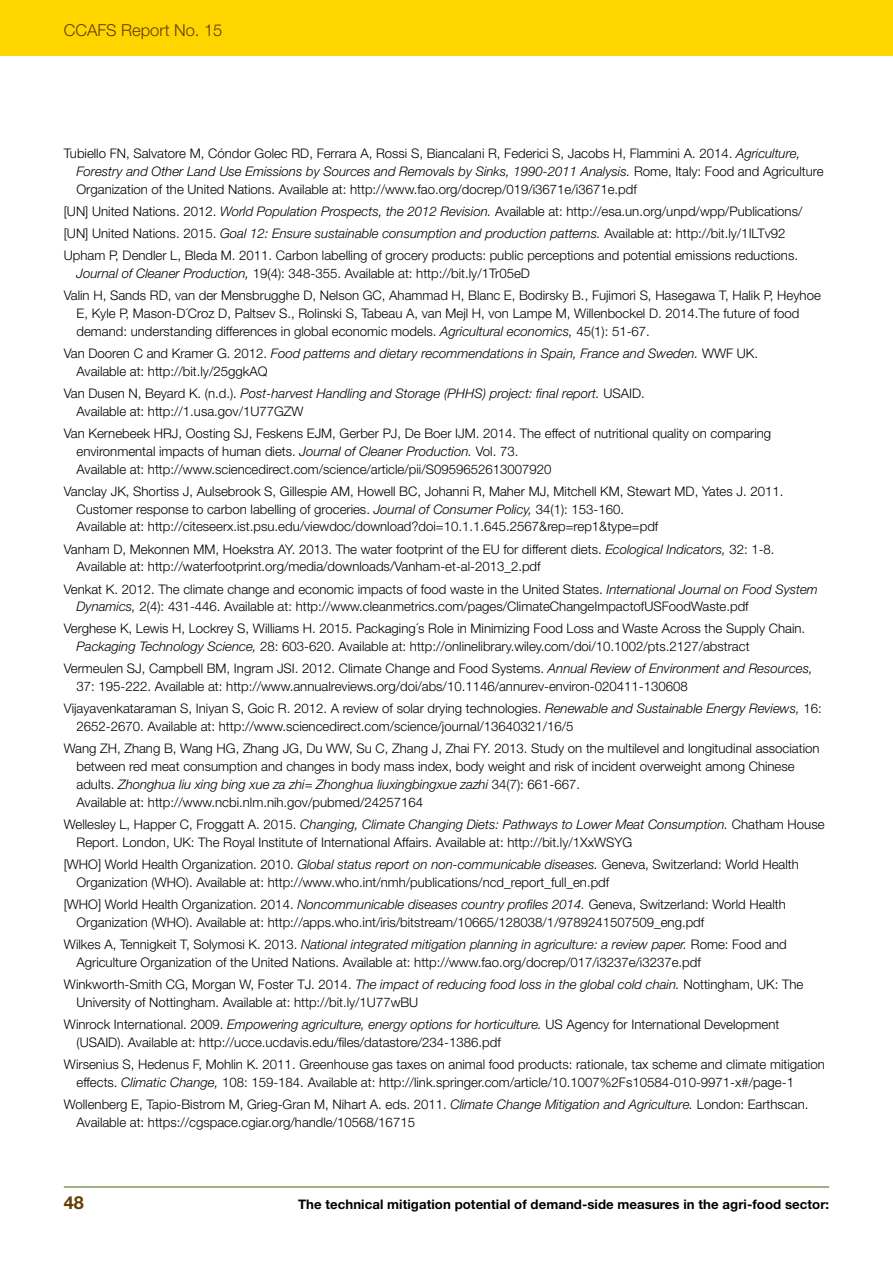
<style>
.page{position:relative;width:893px;height:1263px;background:#fff}
.page>*{position:absolute;margin:0;border:0;box-sizing:border-box;transform-origin:0 0}
.t1{font:700 18px "Helvetica Neue LT Std";color:#643c00}
.t2{font:300 16.5px "Helvetica Neue LT Std";color:#643c00}
.t3{font:300 13.2px/17.9px "Helvetica Neue LT Std";color:#000}
.t4{font:700 13.2px "Helvetica Neue LT Std";letter-spacing:.005em;color:#000}
.s1{font-style:italic}
</style>
<div class="page">
<div style="left:0;top:0;width:893px;height:55px;background:#ffd500"></div>
<hr style="left:64px;top:1186px;width:765px;height:1px;background:#577624">
<p class="t2" style="left:64px;top:20px;width:160px">CCAFS Report No. 15</p>
<p class="t3" style="left:77px;top:144px;width:748px;text-indent:-13px">Tubiello FN, Salvatore M, Cóndor Golec RD, Ferrara A, Rossi S, Biancalani R, Federici S, Jacobs H, Flammini A. 2014. <span class="s1">Agriculture,<br>Forestry and Other Land Use Emissions by Sources and Removals by Sinks, 1990-2011 Analysis.</span> Rome, Italy: Food and Agriculture<br>Organization of the United Nations. Available at: http://www.fao.org/docrep/019/i3671e/i3671e.pdf</p>
<p class="t3" style="left:64px;top:200px;width:740px;line-height:22px">[UN] United Nations. 2012. <span class="s1">World Population Prospects, the 2012 Revision.</span> Available at: http://esa.un.org/unpd/wpp/Publications/ [UN] United Nations. 2015. <span class="s1">Goal 12: Ensure sustainable consumption and production patterns.</span> Available at: http://bit.ly/1ILTv92<br>Upham P, Dendler L, Bleda M. 2011. Carbon labelling of grocery products: public perceptions and potential emissions reductions.</p>
<p class="t3" style="left:64px;top:262px;width:759px;line-height:22px;text-indent:13px"><span class="s1">Journal of Cleaner Production,</span> 19(4): 348-355. Available at: http://bit.ly/1Tr05eD<br>Valin H, Sands RD, van der Mensbrugghe D, Nelson GC, Ahammad H, Blanc E, Bodirsky B., Fujimori S, Hasegawa T, Halik P, Heyhoe</p>
<p class="t3" style="left:77px;top:304px;width:724px">E, Kyle P, Mason-D´Croz D, Paltsev S., Rolinski S, Tabeau A, van Mejl H, von Lampe M, Willenbockel D. 2014.The future of food demand: understanding differences in global economic models. <span class="s1">Agricultural economics,</span> 45(1): 51-67.</p>
<p class="t3" style="left:77px;top:344px;width:683px;text-indent:-13px">Van Dooren C and Kramer G. 2012. <span class="s1">Food patterns and dietary recommendations in Spain, France and Sweden.</span> WWF UK.<br>Available at: http://bit.ly/25ggkAQ</p>
<p class="t3" style="left:77px;top:384px;width:570px;text-indent:-13px">Van Dusen N, Beyard K. (n.d.). <span class="s1">Post-harvest Handling and Storage (PHHS) project: final report.</span> USAID.<br>Available at: http://1.usa.gov/1U77GZW</p>
<p class="t3" style="left:77px;top:424px;width:696px;text-indent:-13px">Van Kernebeek HRJ, Oosting SJ, Feskens EJM, Gerber PJ, De Boer IJM. 2014. The effect of nutritional quality on comparing environmental impacts of human diets. <span class="s1">Journal of Cleaner Production.</span> Vol. 73.<br>Available at: http://www.sciencedirect.com/science/article/pii/S0959652613007920</p>
<p class="t3" style="left:77px;top:482px;width:708px;text-indent:-13px">Vanclay JK, Shortiss J, Aulsebrook S, Gillespie AM, Howell BC, Johanni R, Maher MJ, Mitchell KM, Stewart MD, Yates J. 2011.<br>Customer response to carbon labelling of groceries. <span class="s1">Journal of Consumer Policy,</span> 34(1): 153-160.<br>Available at: http://citeseerx.ist.psu.edu/viewdoc/download?doi=10.1.1.645.2567&amp;rep=rep1&amp;type=pdf</p>
<p class="t3" style="left:77px;top:540px;width:700px;text-indent:-13px">Vanham D, Mekonnen MM, Hoekstra AY. 2013. The water footprint of the EU for different diets. <span class="s1">Ecological Indicators,</span> 32: 1-8.<br>Available at: http://waterfootprint.org/media/downloads/Vanham-et-al-2013_2.pdf</p>
<p class="t3" style="left:77px;top:580px;width:743px;text-indent:-13px">Venkat K. 2012. The climate change and economic impacts of food waste in the United States. <span class="s1">International Journal on Food System<br>Dynamics,</span> 2(4): 431-446. Available at: http://www.cleanmetrics.com/pages/ClimateChangeImpactofUSFoodWaste.pdf</p>
<p class="t3" style="left:77px;top:620px;width:730px;text-indent:-13px">Verghese K, Lewis H, Lockrey S, Williams H. 2015. Packaging´s Role in Minimizing Food Loss and Waste Across the Supply Chain.<br><span class="s1">Packaging Technology Science,</span> 28: 603-620. Available at: http://onlinelibrary.wiley.com/doi/10.1002/pts.2127/abstract</p>
<p class="t3" style="left:77px;top:659px;width:738px;text-indent:-13px">Vermeulen SJ, Campbell BM, Ingram JSI. 2012. Climate Change and Food Systems. <span class="s1">Annual Review of Environment and Resources,<br></span>37: 195-222. Available at: http://www.annualreviews.org/doi/abs/10.1146/annurev-environ-020411-130608</p>
<p class="t3" style="left:77px;top:699px;width:747px;text-indent:-13px">Vijayavenkataraman S, Iniyan S, Goic R. 2012. A review of solar drying technologies. <span class="s1">Renewable and Sustainable Energy Reviews,</span> 16:<br>2652-2670. Available at: http://www.sciencedirect.com/science/journal/13640321/16/5</p>
<p class="t3" style="left:77px;top:739px;width:744px;text-indent:-13px">Wang ZH, Zhang B, Wang HG, Zhang JG, Du WW, Su C, Zhang J, Zhai FY. 2013. Study on the multilevel and longitudinal association between red meat consumption and changes in body mass index, body weight and risk of incident overweight among Chinese adults. <span class="s1">Zhonghua liu xing bing xue za zhi= Zhonghua liuxingbingxue zazhi</span> 34(7): 661-667.<br>Available at: http://www.ncbi.nlm.nih.gov/pubmed/24257164</p>
<p class="t3" style="left:77px;top:815px;width:749px;text-indent:-13px">Wellesley L, Happer C, Froggatt A. 2015. <span class="s1">Changing, Climate Changing Diets: Pathways to Lower Meat Consumption.</span> Chatham House<br>Report. London, UK: The Royal Institute of International Affairs. Available at: http://bit.ly/1XxWSYG</p>
<p class="t3" style="left:77px;top:855px;width:724px;text-indent:-13px">[WHO] World Health Organization. 2010. <span class="s1">Global status report on non-communicable diseases.</span> Geneva, Switzerland: World Health<br>Organization (WHO). Available at: http://www.who.int/nmh/publications/ncd_report_full_en.pdf</p>
<p class="t3" style="left:77px;top:895px;width:711px;text-indent:-13px">[WHO] World Health Organization. 2014. <span class="s1">Noncommunicable diseases country profiles 2014.</span> Geneva, Switzerland: World Health<br>Organization (WHO). Available at: http://apps.who.int/iris/bitstream/10665/128038/1/9789241507509_eng.pdf</p>
<p class="t3" style="left:77px;top:935px;width:712px;text-indent:-13px">Wilkes A, Tennigkeit T, Solymosi K. 2013. <span class="s1">National integrated mitigation planning in agriculture: a review paper.</span> Rome: Food and<br>Agriculture Organization of the United Nations. Available at: http://www.fao.org/docrep/017/i3237e/i3237e.pdf</p>
<p class="t3" style="left:77px;top:975px;width:728px;text-indent:-13px">Winkworth-Smith CG, Morgan W, Foster TJ. 2014. <span class="s1">The impact of reducing food loss in the global cold chain.</span> Nottingham, UK: The<br>University of Nottingham. Available at: http://bit.ly/1U77wBU</p>
<p class="t3" style="left:77px;top:1015px;width:704px;text-indent:-13px">Winrock International. 2009. <span class="s1">Empowering agriculture, energy options for horticulture.</span> US Agency for International Development (USAID). Available at: http://ucce.ucdavis.edu/files/datastore/234-1386.pdf</p>
<p class="t3" style="left:77px;top:1055px;width:750px;text-indent:-13px">Wirsenius S, Hedenus F, Mohlin K. 2011. Greenhouse gas taxes on animal food products: rationale, tax scheme and climate mitigation effects. <span class="s1">Climatic Change,</span> 108: 159-184. Available at: http://link.springer.com/article/10.1007%2Fs10584-010-9971-x#/page-1</p>
<p class="t3" style="left:77px;top:1095px;width:733px;text-indent:-13px">Wollenberg E, Tapio-Bistrom M, Grieg-Gran M, Nihart A. eds. 2011. <span class="s1">Climate Change Mitigation and Agriculture.</span> London: Earthscan.<br>Available at: https://cgspace.cgiar.org/handle/10568/16715</p>
<h1 class="t1" style="left:64px;top:1191px;width:22px">48</h1>
<p class="t4" style="left:298px;top:1196px;width:533px">The technical mitigation potential of demand-side measures in the agri-food sector:</p>
</div>
